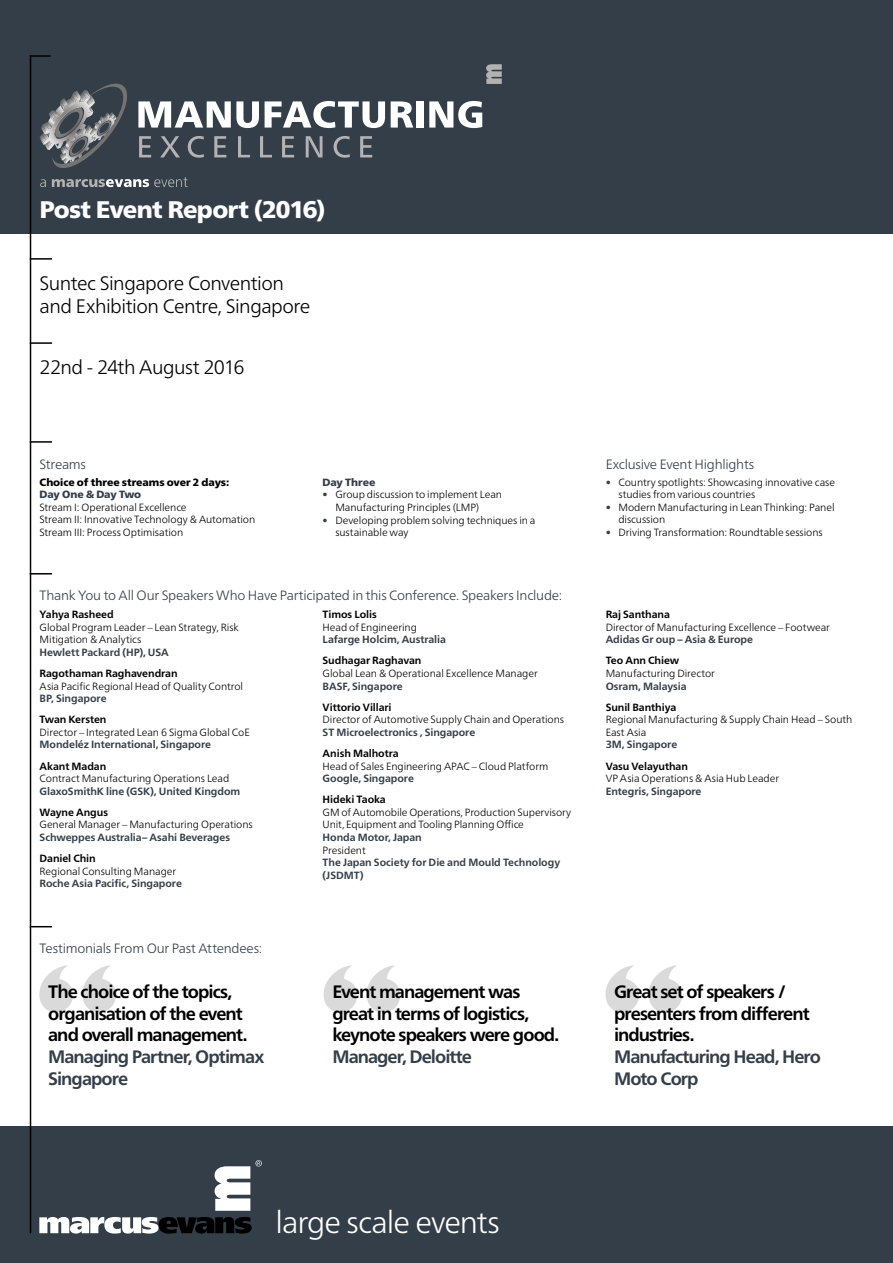
<style>
.page{position:relative;width:893px;height:1263px;background:#fff}
.page>*{position:absolute;margin:0;border:0;box-sizing:border-box;transform-origin:0 0}
.Body{font:300 30.75px "Frutiger Neue LTW1 G";letter-spacing:-.035em;color:#fff}
.Body-2{font:900 24px "Frutiger Neue LTW1 G";letter-spacing:-.03em;color:#fff}
.Heading{font:300 19.5px/23.4px "Frutiger Neue LTW1 G";letter-spacing:-.03em;color:#000}
.Company{font:700 18px/21.6px "Frutiger Neue LTW1 G";letter-spacing:-.05em;color:#000}
.Workshop_Company{font:700 18px/21.6px "Frutiger Neue LTW1 G";letter-spacing:-.05em;color:#000}
.Company-2{font:700 18px/21.6px "Frutiger Neue LTW1 G";letter-spacing:-.05em;color:#333e48}
.Heading-2{font:300 13.5px "Frutiger Neue LTW1 G";letter-spacing:-.02em;color:#333e48}
.Body-3{font:300 10.5px/12.6px "Frutiger Neue LTW1 G";letter-spacing:-.01em;color:#000}
.Company-3{font:700 10.5px/12.6px "Frutiger Neue LTW1 G";letter-spacing:-.005em;color:#333e48}
.Bullets{font:300 10.5px/12.6px "Frutiger Neue LTW1 G";letter-spacing:-.01em;color:#000}
.Body_Bold{font:700 10.5px "Frutiger Neue LTW1 G";letter-spacing:-.005em;color:#000}
.Sessions{font:900 10.5px "Frutiger Neue LTW1 G";letter-spacing:-.005em;color:#000}
.Sessions_color{font:900 10.5px "Frutiger Neue LTW1 G";letter-spacing:-.01em;color:#333e48}
.s1{color:#333e48}
</style>
<div class="page">
<div style="left:0;top:1127px;width:893px;height:136px;background:#333e48"></div>
<svg style="left:39px;top:1217px;width:213px;height:16px"></svg>
<svg style="left:215px;top:1160px;width:47px;height:51px"></svg>
<div style="left:0;top:0;width:893px;height:234px;background:#333e48"></div>
<hr style="left:30px;top:55px;width:21px;height:2px;background:#000">
<hr style="left:30px;top:55px;width:1px;height:1178px;background:#000">
<svg style="left:486px;top:64px;width:16px;height:20px"></svg>
<svg style="left:391px;top:101px;width:22px;height:27px"></svg>
<div style="left:417px;top:101px;width:7px;height:27px;background:#fff"></div>
<svg style="left:429px;top:101px;width:53px;height:27px"></svg>
<svg style="left:40px;top:83px;width:345px;height:104px"></svg>
<svg style="left:31px;top:573px;width:21px;height:1px"></svg>
<hr style="left:30px;top:441px;width:22px;height:2px;background:#000">
<hr style="left:30px;top:342px;width:22px;height:2px;background:#000">
<hr style="left:30px;top:258px;width:22px;height:2px;background:#000">
<svg style="left:31px;top:926px;width:21px;height:1px"></svg>
<svg style="left:39px;top:965px;width:77px;height:47px"></svg>
<svg style="left:324px;top:965px;width:76px;height:47px"></svg>
<svg style="left:605px;top:965px;width:77px;height:47px"></svg>
<p class="Body-2" style="left:40px;top:192px;width:287px">Post Event Report (2016)</p>
<p class="Heading" style="left:40px;top:270px;width:272px">Suntec Singapore Convention and Exhibition Centre, Singapore</p>
<p class="Heading" style="left:40px;top:354px;width:207px">22nd - 24th August 2016</p>
<p class="Heading-2" style="left:40px;top:454px;width:48px">Streams</p>
<p class="Sessions" style="left:40px;top:474px;width:191px">Choice of three streams over 2 days:</p>
<p class="Sessions_color" style="left:40px;top:486px;width:103px">Day One &amp; Day Two</p>
<p class="Body-3" style="left:40px;top:500px;width:149px">Stream I: Operational Excellence</p>
<p class="Body-3" style="left:40px;top:513px;width:217px">Stream II: Innovative Technology &amp; Automation</p>
<p class="Body-3" style="left:40px;top:525px;width:145px">Stream III: Process Optimisation</p>
<p class="Sessions_color" style="left:323px;top:474px;width:54px">Day Three</p>
<p class="Bullets" style="left:335px;top:488px;width:168px;text-indent:-13px"><span class="s1">•</span> Group discussion to implement Lean<br>Manufacturing Principles (LMP)</p>
<p class="Bullets" style="left:335px;top:513px;width:202px;text-indent:-13px"><span class="s1">•</span> Developing problem solving techniques in a sustainable way</p>
<p class="Heading-2" style="left:40px;top:586px;width:524px">Thank You to All Our Speakers Who Have Participated in this Conference. Speakers Include:</p>
<p class="Body_Bold" style="left:40px;top:607px;width:76px">Yahya Rasheed</p>
<p class="Body-3" style="left:40px;top:620px;width:201px">Global Program Leader – Lean Strategy, Risk<br>Mitigation &amp; Analytics</p>
<p class="Company-3" style="left:40px;top:645px;width:131px">Hewlett Packard (HP), USA</p>
<p class="Body_Bold" style="left:40px;top:666px;width:140px">Ragothaman Raghavendran</p>
<p class="Body-3" style="left:40px;top:679px;width:205px">Asia Pacific Regional Head of Quality Control</p>
<p class="Company-3" style="left:40px;top:691px;width:69px">BP, Singapore</p>
<p class="Body_Bold" style="left:40px;top:712px;width:68px">Twan Kersten</p>
<p class="Body-3" style="left:40px;top:725px;width:212px">Director – Integrated Lean 6 Sigma Global CoE</p>
<p class="Company-3" style="left:40px;top:738px;width:173px">Mondeléz International, Singapore</p>
<p class="Body_Bold" style="left:40px;top:758px;width:68px">Akant Madan</p>
<p class="Body-3" style="left:40px;top:771px;width:191px">Contract Manufacturing Operations Lead</p>
<p class="Company-3" style="left:40px;top:784px;width:202px">GlaxoSmithK line (GSK), United Kingdom</p>
<p class="Body_Bold" style="left:40px;top:804px;width:70px">Wayne Angus</p>
<p class="Body-3" style="left:40px;top:818px;width:215px">General Manager – Manufacturing Operations</p>
<p class="Company-3" style="left:40px;top:830px;width:192px">Schweppes Australia– Asahi Beverages</p>
<p class="Body_Bold" style="left:40px;top:851px;width:58px">Daniel Chin</p>
<p class="Body-3" style="left:40px;top:864px;width:138px">Regional Consulting Manager</p>
<p class="Company-3" style="left:40px;top:877px;width:144px">Roche Asia Pacific, Singapore</p>
<p class="Body_Bold" style="left:323px;top:607px;width:56px">Timos Lolis</p>
<p class="Body-3" style="left:323px;top:620px;width:96px">Head of Engineering</p>
<p class="Company-3" style="left:323px;top:632px;width:125px">Lafarge Holcim, Australia</p>
<p class="Body_Bold" style="left:323px;top:653px;width:100px">Sudhagar Raghavan</p>
<p class="Body-3" style="left:323px;top:666px;width:217px">Global Lean &amp; Operational Excellence Manager</p>
<p class="Company-3" style="left:323px;top:679px;width:82px">BASF, Singapore</p>
<p class="Body_Bold" style="left:323px;top:699px;width:71px">Vittorio Villari</p>
<p class="Body-3" style="left:323px;top:712px;width:243px">Director of Automotive Supply Chain and Operations</p>
<p class="Company-3" style="left:323px;top:725px;width:154px">ST Microelectronics , Singapore</p>
<p class="Body_Bold" style="left:323px;top:746px;width:78px">Anish Malhotra</p>
<p class="Body-3" style="left:323px;top:759px;width:227px">Head of Sales Engineering APAC – Cloud Platform</p>
<p class="Company-3" style="left:323px;top:771px;width:93px">Google, Singapore</p>
<p class="Body_Bold" style="left:323px;top:792px;width:65px">Hideki Taoka</p>
<p class="Body-3" style="left:323px;top:805px;width:250px">GM of Automobile Operations, Production Supervisory<br>Unit, Equipment and Tooling Planning Office</p>
<p class="Company-3" style="left:323px;top:830px;width:101px">Honda Motor, Japan</p>
<p class="Body-3" style="left:323px;top:843px;width:45px">President</p>
<p class="Company-3" style="left:323px;top:855px;width:239px">The Japan Society for Die and Mould Technology (JSDMT)</p>
<p class="Heading-2" style="left:40px;top:939px;width:224px">Testimonials From Our Past Attendees:</p>
<p class="Workshop_Company" style="left:48px;top:980px;width:218px">The choice of the topics, organisation of the event and overall management.<br><span class="s1">Managing Partner, Optimax<br>Singapore</span></p>
<p class="Company" style="left:332px;top:980px;width:228px">Event management was great in terms of logistics, keynote speakers were good.</p>
<p class="Company-2" style="left:332px;top:1044px;width:141px">Manager, Deloitte</p>
<p class="Heading-2" style="left:606px;top:454px;width:150px">Exclusive Event Highlights</p>
<p class="Bullets" style="left:618px;top:475px;width:218px;text-indent:-13px"><span class="s1">•</span> Country spotlights: Showcasing innovative case studies from various countries</p>
<p class="Bullets" style="left:618px;top:500px;width:218px;text-indent:-13px"><span class="s1">•</span> Modern Manufacturing in Lean Thinking: Panel discussion</p>
<p class="Bullets" style="left:606px;top:525px;width:219px"><span class="s1">•</span> Driving Transformation: Roundtable sessions</p>
<p class="Body_Bold" style="left:606px;top:607px;width:66px">Raj Santhana</p>
<p class="Body-3" style="left:606px;top:620px;width:226px">Director of Manufacturing Excellence – Footwear</p>
<p class="Company-3" style="left:606px;top:632px;width:149px">Adidas Gr oup – Asia &amp; Europe</p>
<p class="Body_Bold" style="left:606px;top:653px;width:75px">Teo Ann Chiew</p>
<p class="Body-3" style="left:606px;top:666px;width:111px">Manufacturing Director</p>
<p class="Company-3" style="left:606px;top:679px;width:82px">Osram, Malaysia</p>
<p class="Body_Bold" style="left:606px;top:699px;width:72px">Sunil Banthiya</p>
<p class="Body-3" style="left:606px;top:712px;width:248px">Regional Manufacturing &amp; Supply Chain Head – South<br>East Asia</p>
<p class="Company-3" style="left:606px;top:738px;width:73px">3M, Singapore</p>
<p class="Body_Bold" style="left:606px;top:758px;width:84px">Vasu Velayuthan</p>
<p class="Body-3" style="left:606px;top:771px;width:175px">VP Asia Operations &amp; Asia Hub Leader</p>
<p class="Company-3" style="left:606px;top:784px;width:97px">Entegris, Singapore</p>
<p class="Company" style="left:614px;top:980px;width:197px">Great set of speakers / presenters from different industries.</p>
<p class="Company-2" style="left:614px;top:1044px;width:208px">Manufacturing Head, Hero<br>Moto Corp</p>
<p class="Body" style="left:276px;top:1200px;width:226px">large scale events</p>
</div>
